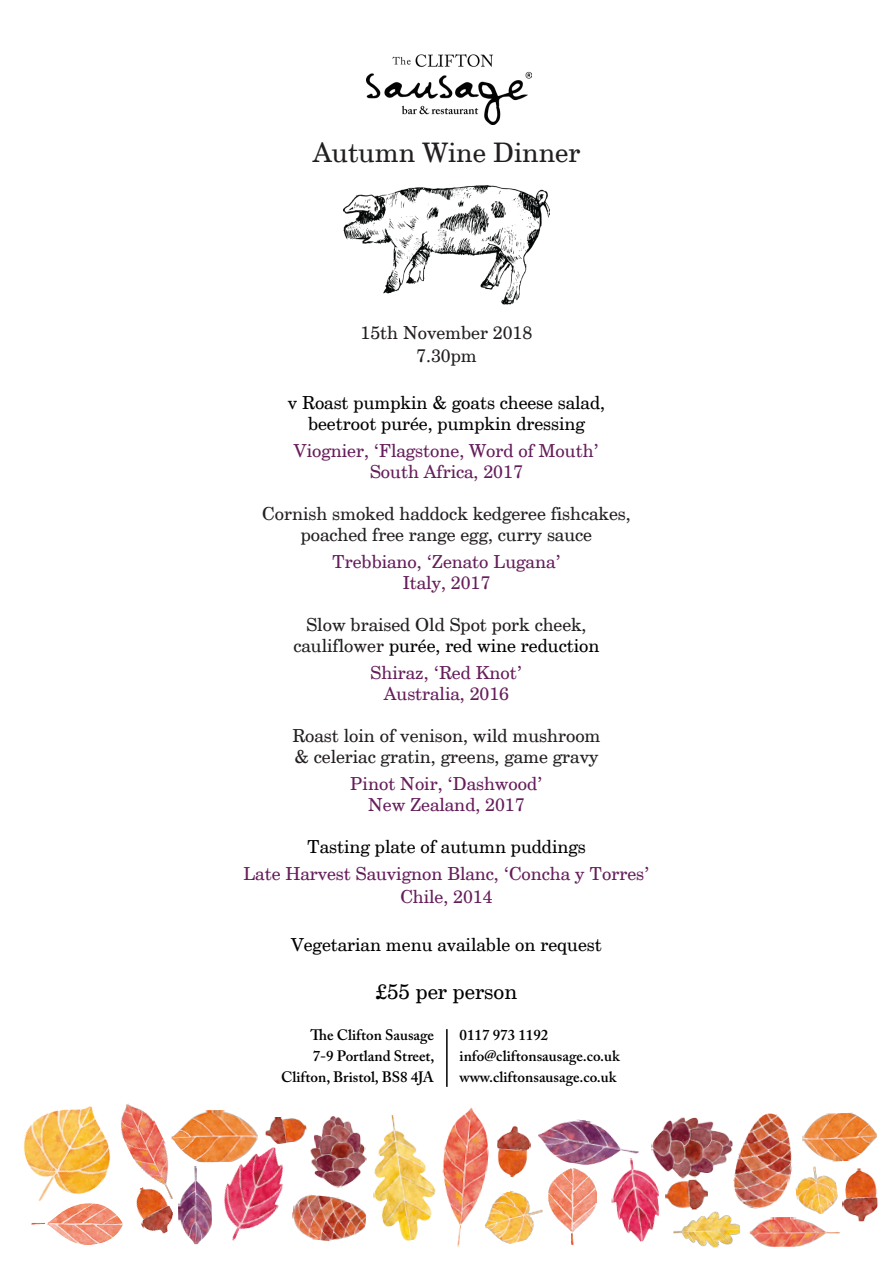
<style>
.page{position:relative;width:893px;height:1263px;background:#fff}
.page>*{position:absolute;margin:0;border:0;box-sizing:border-box;transform-origin:0 0}
.t1{font:27px "Century Regular SWFTE";color:#231f20}
.t2{font:21px "Century Regular SWFTE";color:#000001}
.t3{font:18px/21px "Century Regular SWFTE";color:#231f20;text-align:center}
.t4{font:18px/21px "Century Regular SWFTE";color:#651d5a;text-align:center}
.t5{font:18px/21px "Century Regular SWFTE";color:#000001;text-align:center}
.t6{font:600 15px/21px "Adobe Caslon Pro";color:#000001;text-align:right}
.s1{color:#000001}
</style>
<div class="page">
<hr style="left:446px;top:1029px;width:2px;height:58px;background:#000001">
<img style="left:366px;top:54px;width:166px;height:70px">
<img style="left:344px;top:185px;width:206px;height:119px">
<img style="left:23px;top:1106px;width:100px;height:117px">
<img style="left:111px;top:1103px;width:58px;height:103px">
<img style="left:207px;top:1147px;width:76px;height:94px">
<img style="left:171px;top:1110px;width:87px;height:52px">
<img style="left:179px;top:1165px;width:33px;height:79px">
<img style="left:126px;top:1180px;width:53px;height:54px">
<img style="left:265px;top:1116px;width:42px;height:28px">
<img style="left:310px;top:1116px;width:53px;height:72px">
<img style="left:363px;top:1115px;width:73px;height:126px">
<img style="left:292px;top:1193px;width:76px;height:48px">
<img style="left:492px;top:1189px;width:57px;height:55px">
<img style="left:442px;top:1107px;width:50px;height:140px">
<img style="left:497px;top:1126px;width:34px;height:52px">
<img style="left:538px;top:1119px;width:101px;height:50px">
<img style="left:549px;top:1169px;width:47px;height:75px">
<img style="left:606px;top:1155px;width:54px;height:87px">
<img style="left:650px;top:1117px;width:79px;height:62px">
<img style="left:665px;top:1179px;width:43px;height:31px">
<img style="left:729px;top:1113px;width:63px;height:96px">
<img style="left:673px;top:1211px;width:68px;height:37px">
<img style="left:802px;top:1112px;width:75px;height:50px">
<img style="left:750px;top:1217px;width:90px;height:30px">
<img style="left:842px;top:1168px;width:36px;height:53px">
<img style="left:795px;top:1166px;width:43px;height:48px">
<img style="left:31px;top:1203px;width:91px;height:41px">
<p class="t1" style="left:313px;top:136px;width:269px">Autumn Wine Dinner</p>
<p class="t3" style="left:361px;top:322px;width:173px;line-height:22.5px">15th November 2018<br>7.30pm</p>
<p class="t5" style="left:288px;top:392px;width:319px">v Roast pumpkin &amp; goats cheese salad, beetroot purée, pumpkin dressing</p>
<p class="t4" style="left:294px;top:440px;width:306px">Viognier, ‘Flagstone, Word of Mouth’<br>South Africa, 2017</p>
<p class="t3" style="left:262px;top:503px;width:370px">Cornish smoked haddock kedgeree fishcakes, poached free range egg, curry sauce</p>
<p class="t4" style="left:332px;top:551px;width:230px">Trebbiano, ‘Zenato Lugana’<br>Italy, 2017</p>
<p class="t3" style="left:293px;top:614px;width:307px">Slow braised Old Spot pork cheek, cauliflower <span class="s1">purée, red wine reduction</span></p>
<p class="t4" style="left:371px;top:662px;width:153px">Shiraz, ‘Red Knot’<br>Australia, 2016</p>
<p class="t3" style="left:292px;top:725px;width:310px;text-align:left">Roast loin of venison, wild mushroom &amp; celeriac gratin, greens, game gravy</p>
<p class="t4" style="left:350px;top:773px;width:194px">Pinot Noir, ‘Dashwood’<br>New Zealand, 2017</p>
<p class="t5" style="left:307px;top:836px;width:280px">Tasting plate of autumn puddings</p>
<p class="t4" style="left:243px;top:862px;width:407px;line-height:22.5px">Late Harvest Sauvignon Blanc, ‘Concha y Torres’<br>Chile, 2014</p>
<p class="t5" style="left:291px;top:934px;width:312px">Vegetarian menu available on request</p>
<p class="t2" style="left:376px;top:978px;width:143px">£55 per person</p>
<p class="t6" style="left:281px;top:1024px;width:155px">The Clifton Sausage<br>7-9 Portland Street,<br>Clifton, Bristol, BS8 4JA</p>
<p class="t6" style="left:460px;top:1024px;width:162px;text-align:left">0117 973 1192 info@cliftonsausage.co.uk www.cliftonsausage.co.uk</p>
</div>
